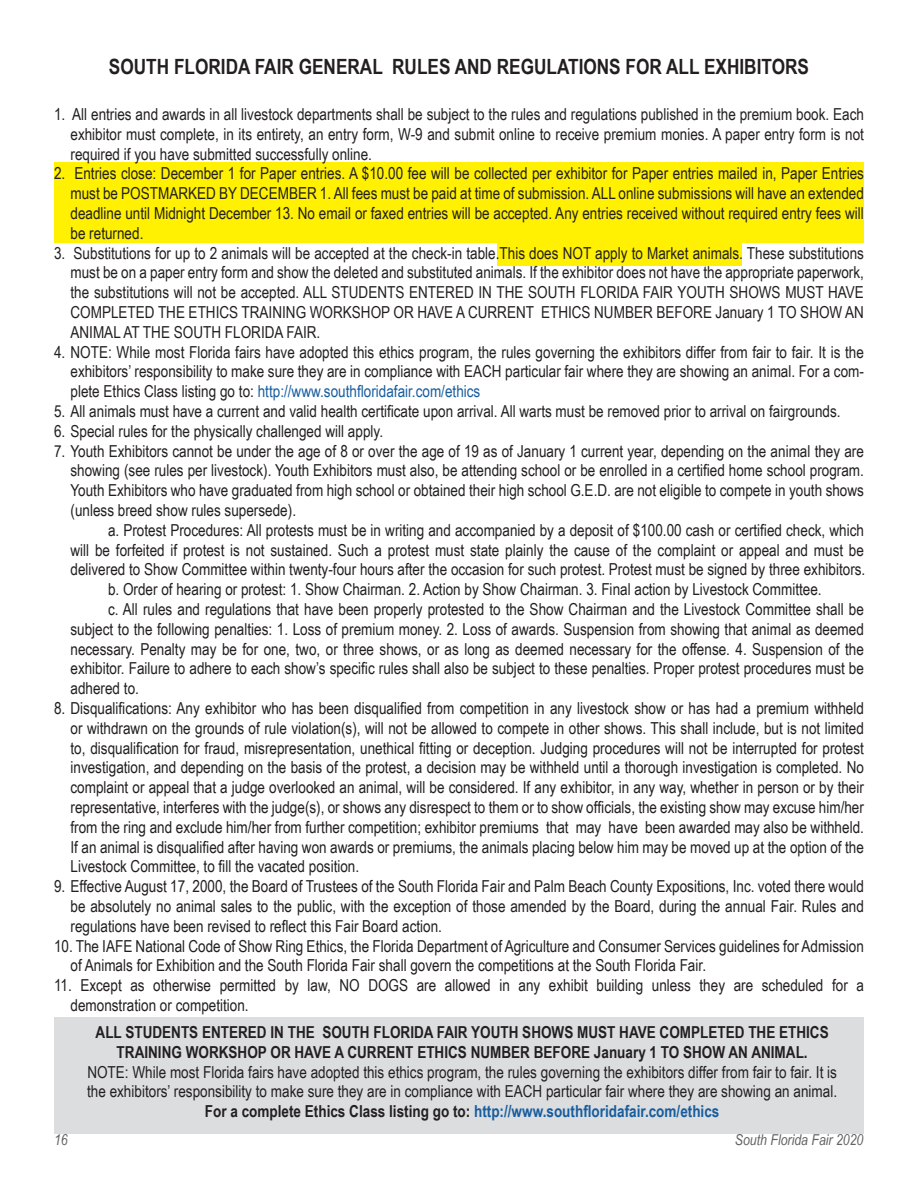
<style>
.page{position:relative;width:918px;height:1188px;background:#fff}
.page>*{position:absolute;margin:0;border:0;box-sizing:border-box;transform-origin:0 0}
.t1{font:700 21px "Arial Narrow";color:#231f20}
.t2{font:16.5px/19.8px "Arial Narrow";color:#231f20;text-align:justify}
.t3{font:700 16.5px/19.8px "Arial Narrow";color:#231f20;text-align:center}
.t4{font:italic 15px "Arial Narrow";color:#636366}
.s1{color:#175d9e}
.s2{font-weight:700}
.s3{font-weight:700;color:#175d9e}
</style>
<div class="page">
<div style="left:498px;top:240px;width:244px;height:26px;background:#fff101"></div>
<div style="left:54px;top:162px;width:810px;height:81px;background:#fff101"></div>
<div style="left:54px;top:1017px;width:810px;height:117px;background:#dcdddf"></div>
<p class="t1" style="left:109px;top:54px;width:702px">SOUTH FLORIDA FAIR GENERAL RULES AND REGULATIONS FOR ALL EXHIBITORS</p>
<p class="t2" style="left:70px;top:104px;width:795px;text-indent:-16px">1. All entries and awards in all livestock departments shall be subject to the rules and regulations published in the premium book. Each exhibitor must complete, in its entirety, an entry form, W-9 and submit online to receive premium monies. A paper entry form is not required if you have submitted successfully online.</p>
<p class="t2" style="left:70px;top:163px;width:795px;text-indent:-16px">2. Entries close: December 1 for Paper entries. A $10.00 fee will be collected per exhibitor for Paper entries mailed in, Paper Entries must be POSTMARKED BY DECEMBER 1. All fees must be paid at time of submission. ALL online submissions will have an extended deadline until Midnight December 13. No email or faxed entries will be accepted. Any entries received without required entry fees will be returned.</p>
<p class="t2" style="left:70px;top:242px;width:795px;text-indent:-16px">3. Substitutions for up to 2 animals will be accepted at the check-in table.This does NOT apply to Market animals. These substitutions must be on a paper entry form and show the deleted and substituted animals. If the exhibitor does not have the appropriate paperwork, the substitutions will not be accepted. ALL STUDENTS ENTERED IN THE SOUTH FLORIDA FAIR YOUTH SHOWS MUST HAVE COMPLETED THE ETHICS TRAINING WORKSHOP OR HAVE A CURRENT ETHICS NUMBER BEFORE January 1 TO SHOW AN ANIMAL AT THE SOUTH FLORIDA FAIR.</p>
<p class="t2" style="left:70px;top:341px;width:795px;text-indent:-16px">4. NOTE: While most Florida fairs have adopted this ethics program, the rules governing the exhibitors differ from fair to fair. It is the exhibitors’ responsibility to make sure they are in compliance with EACH particular fair where they are showing an animal. For a com&shy;plete Ethics Class listing go to: <span class="s1">http://www.southfloridafair.com/ethics</span></p>
<p class="t2" style="left:54px;top:401px;width:788px">5. All animals must have a current and valid health certificate upon arrival. All warts must be removed prior to arrival on fairgrounds.</p>
<p class="t2" style="left:54px;top:420px;width:331px">6. Special rules for the physically challenged will apply.</p>
<p class="t2" style="left:70px;top:440px;width:795px;text-indent:-16px">7. Youth Exhibitors cannot be under the age of 8 or over the age of 19 as of January 1 current year, depending on the animal they are showing (see rules per livestock). Youth Exhibitors must also, be attending school or be enrolled in a certified home school program.<br>Youth Exhibitors who have graduated from high school or obtained their high school G.E.D. are not eligible to compete in youth shows (unless breed show rules supersede).</p>
<p class="t2" style="left:108px;top:519px;width:757px">a. Protest Procedures: All protests must be in writing and accompanied by a deposit of $100.00 cash or certified check, which</p>
<p class="t2" style="left:70px;top:539px;width:795px">will be forfeited if protest is not sustained. Such a protest must state plainly the cause of the complaint or appeal and must be</p>
<p class="t2" style="left:70px;top:559px;width:796px">delivered to Show Committee within twenty-four hours after the occasion for such protest. Protest must be signed by three exhibitors.</p>
<p class="t2" style="left:108px;top:579px;width:715px">b. Order of hearing or protest: 1. Show Chairman. 2. Action by Show Chairman. 3. Final action by Livestock Committee.</p>
<p class="t2" style="left:108px;top:599px;width:757px">c. All rules and regulations that have been properly protested to the Show Chairman and the Livestock Committee shall be</p>
<p class="t2" style="left:70px;top:618px;width:795px">subject to the following penalties: 1. Loss of premium money. 2. Loss of awards. Suspension from showing that animal as deemed</p>
<p class="t2" style="left:70px;top:638px;width:795px">necessary. Penalty may be for one, two, or three shows, or as long as deemed necessary for the offense. 4. Suspension of the</p>
<p class="t2" style="left:70px;top:658px;width:795px">exhibitor. Failure to adhere to each show’s specific rules shall also be subject to these penalties. Proper protest procedures must be</p>
<p class="t2" style="left:70px;top:678px;width:70px">adhered to.</p>
<p class="t2" style="left:70px;top:698px;width:795px;text-indent:-16px">8. Disqualifications: Any exhibitor who has been disqualified from competition in any livestock show or has had a premium withheld or withdrawn on the grounds of rule violation(s), will not be allowed to compete in other shows. This shall include, but is not limited to, disqualification for fraud, misrepresentation, unethical fitting or deception. Judging procedures will not be interrupted for protest investigation, and depending on the basis of the protest, a decision may be withheld until a thorough investigation is completed. No complaint or appeal that a judge overlooked an animal, will be considered. If any exhibitor, in any way, whether in person or by their representative, interferes with the judge(s), or shows any disrespect to them or to show officials, the existing show may excuse him/her from the ring and exclude him/her from further competition; exhibitor premiums that may have been awarded may also be withheld.<br>If an animal is disqualified after having won awards or premiums, the animals placing below him may be moved up at the option of the Livestock Committee, to fill the vacated position.</p>
<p class="t2" style="left:70px;top:876px;width:795px;text-indent:-16px">9. Effective August 17, 2000, the Board of Trustees of the South Florida Fair and Palm Beach County Expositions, Inc. voted there would be absolutely no animal sales to the public, with the exception of those amended by the Board, during the annual Fair. Rules and regulations have been revised to reflect this Fair Board action.</p>
<p class="t2" style="left:70px;top:935px;width:795px;text-indent:-16px">10. The IAFE National Code of Show Ring Ethics, the Florida Department of Agriculture and Consumer Services guidelines for Admission of Animals for Exhibition and the South Florida Fair shall govern the competitions at the South Florida Fair.</p>
<p class="t2" style="left:70px;top:975px;width:795px;text-indent:-16px">11. Except as otherwise permitted by law, NO DOGS are allowed in any exhibit building unless they are scheduled for a demonstration or competition.</p>
<p class="t3" style="left:96px;top:1022px;width:735px">ALL STUDENTS ENTERED IN THE SOUTH FLORIDA FAIR YOUTH SHOWS MUST HAVE COMPLETED THE ETHICS<br>TRAINING WORKSHOP OR HAVE A CURRENT ETHICS NUMBER BEFORE January 1 TO SHOW AN ANIMAL.</p>
<p class="t2" style="left:87px;top:1061px;width:752px;text-align:center">NOTE: While most Florida fairs have adopted this ethics program, the rules governing the exhibitors differ from fair to fair. It is the exhibitors’ responsibility to make sure they are in compliance with EACH particular fair where they are showing an animal.<br><span class="s2">For a complete Ethics Class listing go to:</span> <span class="s3">http://www.southfloridafair.com/ethics</span></p>
<p class="t4" style="left:54px;top:1131px;width:15px">16</p>
<p class="t4" style="left:735px;top:1131px;width:130px">South Florida Fair 2020</p>
</div>
